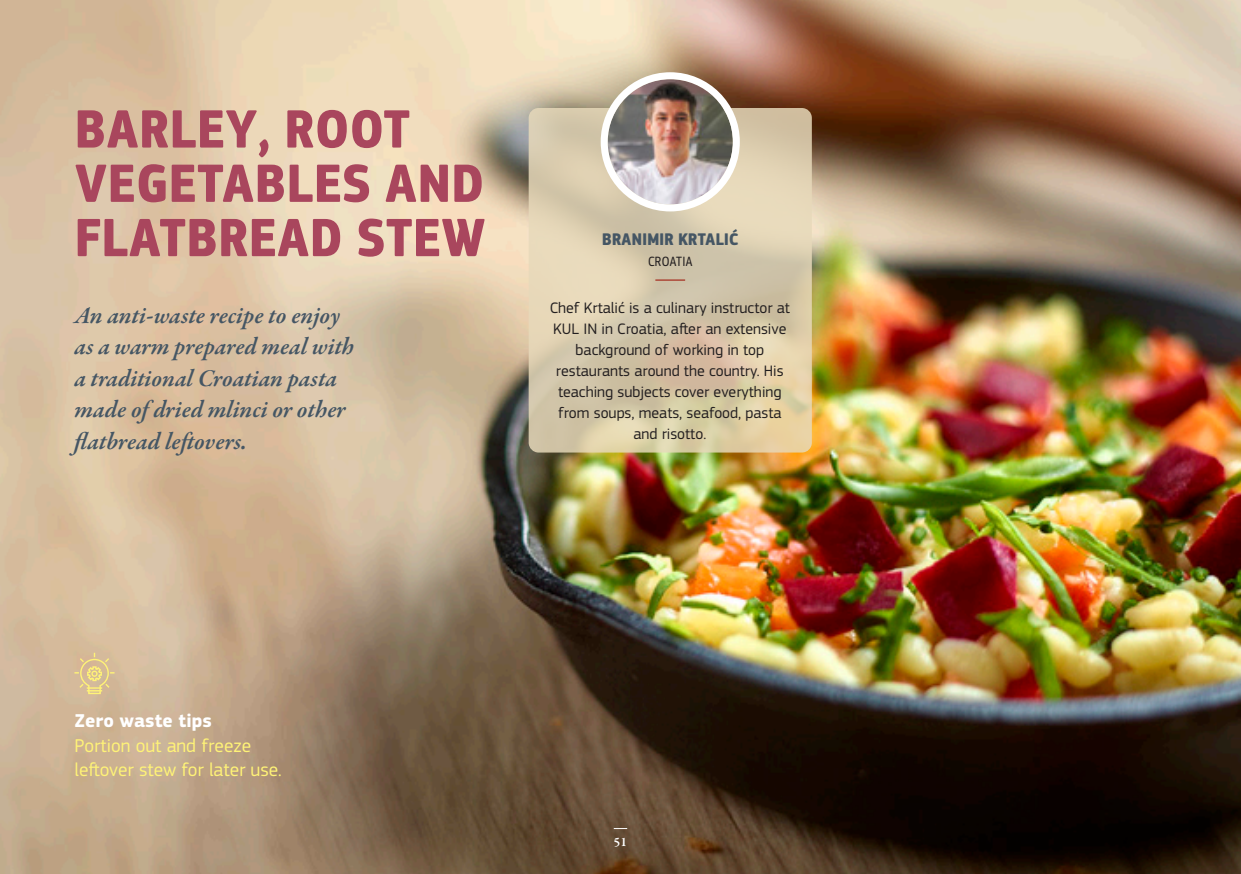
<style>
.page{position:relative;width:1241px;height:874px;background:#fff}
.page>*{position:absolute;margin:0;border:0;box-sizing:border-box;transform-origin:0 0}
.t1{font:700 56px/54.2px "EC Square Sans Cond Pro";letter-spacing:.02em;color:#a9465d}
.intro{font:italic 600 24.5px/31.5px "Garamond Premr Pro";color:#455664}
.t2{font:19.25px/24.5px "EC Square Sans Pro";color:#fff377}
.t3{font:700 19.25px "EC Square Sans Pro";color:#fff}
.t4{font:700 17.5px "EC Square Sans Cond Pro";letter-spacing:.02em;color:#455664}
.bio_chef{font:15.75px/21px "EC Square Sans Pro";color:#231f20;text-align:center}
.t5{font:14px "EC Square Sans Cond Pro";letter-spacing:.02em;color:#231f20}
.t6{font:600 13.12px "Garamond Premr Pro";color:#fff}
</style>
<div class="page">
<img style="left:0;top:0;width:1240px;height:873px">
<svg style="left:613px;top:827px;width:14px;height:1px"></svg>
<svg style="left:528px;top:108px;width:283px;height:344px"></svg>
<hr style="left:655px;top:279px;width:30px;height:1px;background:#9d0b00">
<img style="left:607px;top:79px;width:125px;height:125px;border-radius:63px">
<div style="left:600px;top:72px;width:139px;height:139px;border:7px solid #fff;border-radius:50%"></div>
<svg style="left:73px;top:651px;width:43px;height:43px"></svg>
<h1 class="t1" style="left:75px;top:103px;width:411px">BARLEY, ROOT<br>VEGETABLES AND<br>FLATBREAD STEW</h1>
<p class="t4" style="left:602px;top:229px;width:138px">BRANIMIR KRTALIĆ</p>
<p class="t5" style="left:648px;top:254px;width:46px">CROATIA</p>
<p class="intro" style="left:74px;top:300px;width:281px">An anti-waste recipe to enjoy as a warm prepared meal with a traditional Croatian pasta made of dried mlinci or other flatbread leftovers.</p>
<p class="bio_chef" style="left:549px;top:297px;width:242px">Chef Krtalić is a culinary instructor at<br>KUL IN in Croatia, after an extensive background of working in top restaurants around the country. His teaching subjects cover everything from soups, meats, seafood, pasta and risotto.</p>
<p class="t3" style="left:75px;top:708px;width:139px">Zero waste tips</p>
<p class="t2" style="left:75px;top:732px;width:209px">Portion out and freeze leftover stew for later use.</p>
<p class="t6" style="left:614px;top:833px;width:15px">51</p>
</div>
